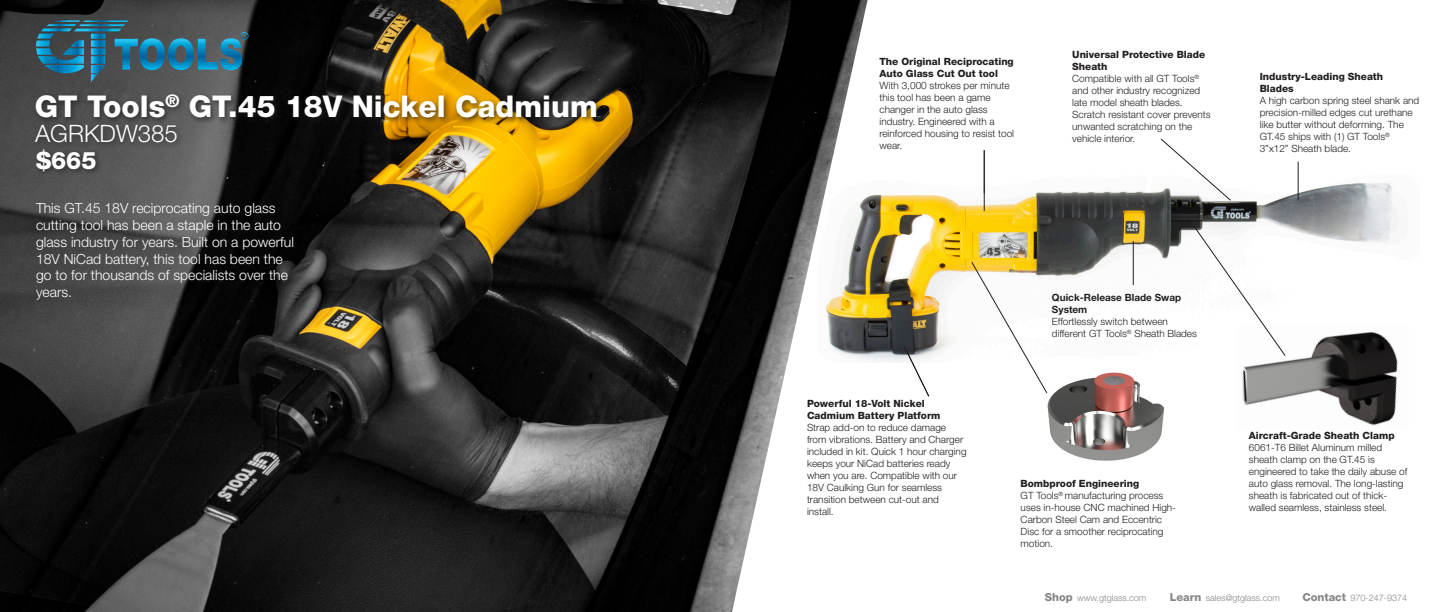
<style>
.page{position:relative;width:1440px;height:612px;background:#fff}
.page>*{position:absolute;margin:0;border:0;box-sizing:border-box;transform-origin:0 0}
.t1{font:800 30px "Helvetica Neue LT Std";color:#fff}
.t2{font:300 24px "Helvetica Neue LT Std";color:#fff}
.t3{font:800 24px "Helvetica Neue LT Std";color:#fff}
.t4{font:300 14px/16.8px "Helvetica Neue LT Std";color:#fff}
.t5{font:300 10px/12px "Helvetica Neue LT Std";color:#231f20}
.t6{font:800 10px/12px "Helvetica Neue LT Std";color:#231f20}
.t7{font:700 10px/12px "Helvetica Neue LT Std";color:#231f20}
.t8{font:300 9px "Helvetica Neue LT Std";color:#888787}
.s1{font-weight:800;font-size:11px}
</style>
<div class="page">
<img style="left:1046px;top:372px;width:119px;height:89px">
<img style="left:868px;top:138px;width:531px;height:224px">
<img style="left:0;top:0;width:868px;height:612px">
<div style="left:33px;top:91px;width:570px;height:34px;background:#231f20;opacity:.75"></div>
<div style="left:32px;top:121px;width:152px;height:29px;background:#231f20;opacity:.75"></div>
<div style="left:33px;top:146px;width:70px;height:33px;background:#231f20;opacity:.75"></div>
<hr style="left:984px;top:150px;width:1px;height:61px;background:#231f20">
<svg style="left:904px;top:346px;width:25px;height:51px"></svg>
<hr style="left:1298px;top:162px;width:1px;height:38px;background:#231f20">
<img style="left:1237px;top:326px;width:162px;height:100px">
<svg style="left:1193px;top:225px;width:92px;height:131px"></svg>
<svg style="left:971px;top:262px;width:76px;height:131px"></svg>
<svg style="left:1161px;top:139px;width:70px;height:62px"></svg>
<hr style="left:1133px;top:241px;width:1px;height:44px;background:#231f20">
<svg style="left:36px;top:20px;width:213px;height:62px;background:#376374"></svg>
<p class="t1" style="left:35px;top:88px;width:565px">GT Tools<sup>®</sup> GT.45 18V Nickel Cadmium</p>
<p class="t2" style="left:35px;top:119px;width:144px">AGRKDW385</p>
<p class="t3" style="left:36px;top:146px;width:62px">$665</p>
<p class="t2" style="left:35px;top:99px;width:144px">AGRKDW387</p>
<p class="t3" style="left:36px;top:126px;width:62px">$750</p>
<p class="t4" style="left:36px;top:199px;width:260px">This GT.45 18V reciprocating auto glass cutting tool has been a staple in the auto glass industry for years. Built on a powerful 18V NiCad battery, this tool has been the go to for thousands of specialists over the years.</p>
<p class="t6" style="left:879px;top:56px;width:136px">The Original Reciprocating<br>Auto Glass Cut Out tool</p>
<p class="t5" style="left:879px;top:80px;width:136px">With 3,000 strokes per minute this tool has been a game changer in the auto glass industry. Engineered with a reinforced housing to resist tool wear.</p>
<p class="t6" style="left:1072px;top:49px;width:134px">Universal Protective Blade<br>Sheath</p>
<p class="t5" style="left:1072px;top:73px;width:140px">Compatible with all GT Tools<sup>® </sup>and other industry recognized late model sheath blades.<br>Scratch resistant cover prevents unwanted scratching on the vehicle interior.</p>
<p class="t6" style="left:1260px;top:71px;width:125px">Industry-Leading Sheath<br>Blades</p>
<p class="t5" style="left:1260px;top:95px;width:161px">A high carbon spring steel shank and precision-milled edges cut urethane like butter without deforming. The<br>GT.45 ships with (1) GT Tools<sup>®<br></sup>3”x12” Sheath blade.</p>
<p class="t7" style="left:1052px;top:291px;width:131px">Quick-Release Blade Swap<br>System</p>
<p class="t5" style="left:1052px;top:315px;width:146px">Effortlessly switch between different GT Tools<sup>®</sup> Sheath Blades</p>
<p class="t6" style="left:807px;top:398px;width:135px">Powerful 18-Volt Nickel<br>Cadmium Battery Platform</p>
<p class="t5" style="left:807px;top:421px;width:161px">Strap add-on to reduce damage from vibrations. Battery and Charger included in kit. Quick 1 hour charging keeps your NiCad batteries ready when you are. Compatible with our<br>18V Caulking Gun for seamless transition between cut-out and install.</p>
<p class="t6" style="left:1249px;top:429px;width:147px">Aircraft-Grade Sheath Clamp</p>
<p class="t5" style="left:1249px;top:441px;width:160px">6061-T6 Billet Aluminum milled sheath clamp on the GT.45 is engineered to take the daily abuse of auto glass removal. The long-lasting sheath is fabricated out of thick&shy;walled seamless, stainless steel.</p>
<p class="t6" style="left:1021px;top:478px;width:120px">Bombproof Engineering</p>
<p class="t5" style="left:1021px;top:489px;width:157px">GT Tools<sup>®</sup> manufacturing process uses in-house CNC machined High-<br>Carbon Steel Cam and Eccentric<br>Disc for a smoother reciprocating motion.</p>
<p class="t8" style="left:1045px;top:593px;width:103px"><span class="s1">Shop</span> www.gtglass.com</p>
<p class="t8" style="left:1170px;top:593px;width:112px"><span class="s1">Learn</span> sales@gtglass.com</p>
<p class="t8" style="left:1302px;top:593px;width:106px"><span class="s1">Contact</span> 970-247-9374</p>
</div>
